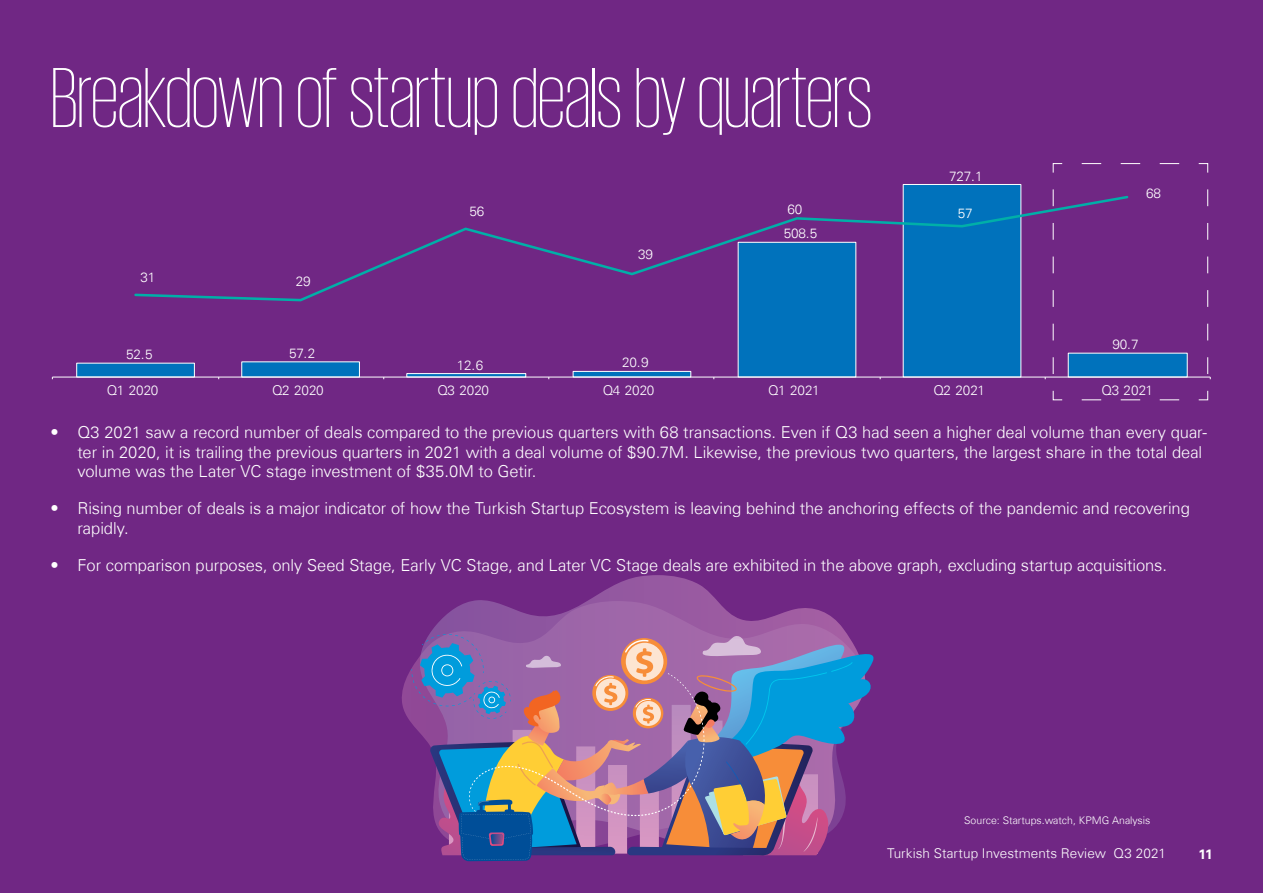
<style>
.page{position:relative;width:1263px;height:893px;background:#702784}
.page>*{position:absolute;margin:0;border:0;box-sizing:border-box;transform-origin:0 0}
.t1{font:200 87px "KPMG";letter-spacing:-.01em;color:#fff}
.t2{font:300 16.5px/19.8px "Universfor KPMG";letter-spacing:-.005em;color:#fff}
.t3{font:300 13.5px "Universfor KPMG";color:#fff}
.t4{font:700 13.5px "Universfor KPMG";color:#fff}
.t5{font:300 10.5px "Universfor KPMG";color:#fff}
</style>
<div class="page">
<svg style="left:430px;top:575px;width:417px;height:59px"></svg>
<svg style="left:411px;top:634px;width:463px;height:227px;background:#83729b"></svg>
<svg style="left:76px;top:184px;width:1112px;height:193px"></svg>
<hr style="left:52px;top:377px;width:1158px;height:1px;background:#fff">
<svg style="left:133px;top:194px;width:997px;height:109px"></svg>
<svg style="left:1198px;top:390px;width:10px;height:11px"></svg>
<svg style="left:1081px;top:399px;width:98px;height:1px"></svg>
<svg style="left:1052px;top:390px;width:11px;height:11px"></svg>
<svg style="left:1053px;top:184px;width:1px;height:190px"></svg>
<svg style="left:1052px;top:163px;width:11px;height:10px"></svg>
<svg style="left:1082px;top:163px;width:98px;height:1px"></svg>
<svg style="left:1198px;top:163px;width:10px;height:10px"></svg>
<svg style="left:1207px;top:189px;width:4px;height:191px"></svg>
<h1 class="t1" style="left:50px;top:56px;width:824px">Breakdown of startup deals by quarters</h1>
<p class="t3" style="left:949px;top:168px;width:35px">727.1</p>
<p class="t3" style="left:140px;top:269px;width:16px">31</p>
<p class="t3" style="left:296px;top:273px;width:16px">29</p>
<p class="t3" style="left:126px;top:346px;width:28px">52.5</p>
<p class="t3" style="left:289px;top:345px;width:28px">57.2</p>
<p class="t3" style="left:469px;top:203px;width:16px">56</p>
<p class="t3" style="left:638px;top:246px;width:16px">39</p>
<p class="t3" style="left:457px;top:357px;width:28px">12.6</p>
<p class="t3" style="left:622px;top:354px;width:28px">20.9</p>
<p class="t3" style="left:787px;top:201px;width:16px">60</p>
<p class="t3" style="left:958px;top:205px;width:16px">57</p>
<p class="t3" style="left:784px;top:225px;width:35px">508.5</p>
<p class="t3" style="left:1146px;top:185px;width:16px">68</p>
<p class="t3" style="left:1112px;top:336px;width:28px">90.7</p>
<p class="t3" style="left:107px;top:382px;width:53px">Q1 2020</p>
<p class="t3" style="left:272px;top:382px;width:53px">Q2 2020</p>
<p class="t3" style="left:437px;top:382px;width:53px">Q3 2020</p>
<p class="t3" style="left:603px;top:382px;width:53px">Q4 2020</p>
<p class="t3" style="left:768px;top:382px;width:53px">Q1 2021</p>
<p class="t3" style="left:933px;top:382px;width:53px">Q2 2021</p>
<p class="t3" style="left:1101px;top:382px;width:53px">Q3 2021</p>
<p class="t2" style="left:77px;top:422px;width:1131px;text-indent:-27px">• Q3 2021 saw a record number of deals compared to the previous quarters with 68 transactions. Even if Q3 had seen a higher deal volume than every quar&shy;ter in 2020, it is trailing the previous quarters in 2021 with a deal volume of $90.7M. Likewise, the previous two quarters, the largest share in the total deal volume was the Later VC stage investment of $35.0M to Getir.</p>
<p class="t2" style="left:77px;top:498px;width:1114px;text-indent:-27px">• Rising number of deals is a major indicator of how the Turkish Startup Ecosystem is leaving behind the anchoring effects of the pandemic and recovering rapidly.</p>
<p class="t2" style="left:50px;top:555px;width:1118px">• For comparison purposes, only Seed Stage, Early VC Stage, and Later VC Stage deals are exhibited in the above graph, excluding startup acquisitions.</p>
<p class="t5" style="left:964px;top:814px;width:188px">Source: Startups.watch, KPMG Analysis</p>
<p class="t3" style="left:887px;top:845px;width:280px">Turkish Startup Investments Review Q3 2021</p>
<p class="t4" style="left:1198px;top:846px;width:16px">11</p>
</div>
